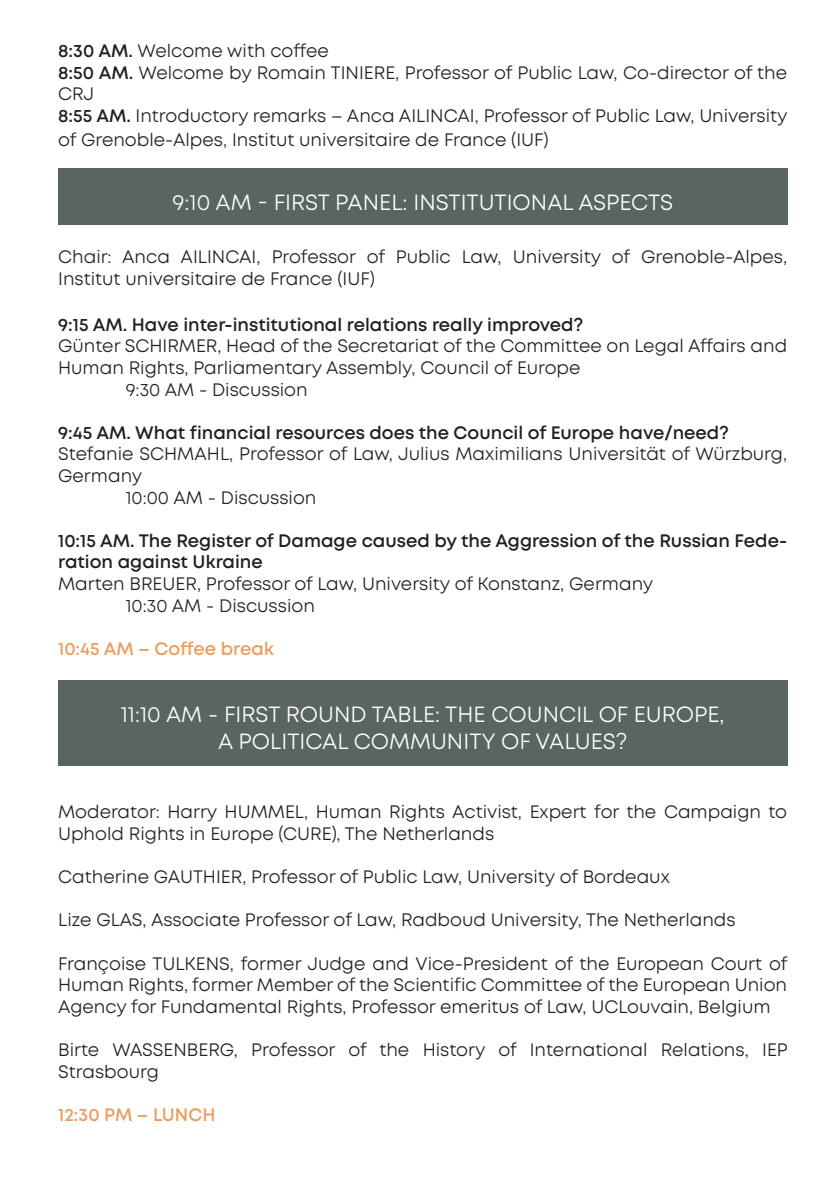
<style>
.page{position:relative;width:840px;height:1191px;background:#fff}
.page>*{position:absolute;margin:0;border:0;box-sizing:border-box;transform-origin:0 0}
.t1{font:22px/26.4px "Mont";color:#fff;text-align:center}
.t2{font:18px/21.6px "Mont";color:#231f20}
.t3{font:600 18px/21.6px "Mont";color:#231f20}
.t4{font:600 18px "Mont";color:#eb9e5e}
.s1{font-weight:600}
.s2{font-weight:700;color:#fff}
</style>
<div class="page">
<div style="left:58px;top:680px;width:728px;height:85px;background:#586561"></div>
<div style="left:58px;top:168px;width:729px;height:57px;background:#586561"></div>
<p class="t2" style="left:58px;top:40px;width:272px"><span class="s1">8:30 AM.</span> Welcome with coffee</p>
<p class="t2" style="left:58px;top:62px;width:730px"><span class="s1">8:50 AM.</span> Welcome by Romain TINIERE, Professor of Public Law, Co-director of the<br>CRJ</p>
<p class="t2" style="left:58px;top:104px;width:730px;line-height:24px"><span class="s1">8:55 AM.</span> Introductory remarks – Anca AILINCAI, Professor of Public Law, University of Grenoble-Alpes, Institut universitaire de France (IUF)</p>
<p class="t1" style="left:282px;top:182px;width:288px">ASPECTS INSTITUTIONNELS</p>
<p class="t1" style="left:172px;top:190px;width:501px">9:10 AM - FIRST PANEL: INSTITUTIONAL ASPECTS</p>
<p class="t2" style="left:58px;top:246px;width:730px">Chair: Anca AILINCAI, Professor of Public Law, University of Grenoble-Alpes,<br>Institut universitaire de France (IUF)</p>
<p class="t3" style="left:58px;top:314px;width:526px">9:15 AM. Have inter-institutional relations really improved?</p>
<p class="t2" style="left:58px;top:335px;width:730px">Günter SCHIRMER, Head of the Secretariat of the Committee on Legal Affairs and<br>Human Rights, Parliamentary Assembly, Council of Europe</p>
<p class="t2" style="left:126px;top:378px;width:183px">9:30 AM - Discussion</p>
<p class="t3" style="left:58px;top:422px;width:671px">9:45 AM. What financial resources does the Council of Europe have/need?</p>
<p class="t2" style="left:58px;top:443px;width:730px">Stefanie SCHMAHL, Professor of Law, Julius Maximilians Universität of Würzburg,<br>Germany</p>
<p class="t2" style="left:126px;top:486px;width:218px">10:00 AM - Discussion <span class="s2">1 é</span></p>
<p class="t3" style="left:58px;top:530px;width:730px">10:15 AM. The Register of Damage caused by the Aggression of the Russian Fede&shy;ration against Ukraine</p>
<p class="t2" style="left:58px;top:573px;width:596px">Marten BREUER, Professor of Law, University of Konstanz, Germany</p>
<p class="t2" style="left:126px;top:594px;width:190px">10:30 AM - Discussion</p>
<p class="t4" style="left:58px;top:637px;width:217px">10:45 AM – Coffee break</p>
<p class="t1" style="left:121px;top:701px;width:605px">11:10 AM - FIRST ROUND TABLE: THE COUNCIL OF EUROPE,<br>A POLITICAL COMMUNITY OF VALUES?</p>
<p class="t2" style="left:58px;top:801px;width:730px">Moderator: Harry HUMMEL, Human Rights Activist, Expert for the Campaign to<br>Uphold Rights in Europe (CURE), The Netherlands</p>
<p class="t2" style="left:58px;top:866px;width:612px">Catherine GAUTHIER, Professor of Public Law, University of Bordeaux</p>
<p class="t2" style="left:58px;top:909px;width:678px">Lize GLAS, Associate Professor of Law, Radboud University, The Netherlands</p>
<p class="t2" style="left:58px;top:952px;width:730px;text-align:justify">Françoise TULKENS, former Judge and Vice-President of the European Court of Human Rights, former Member of the Scientific Committee of the European Union Agency for Fundamental Rights, Professor emeritus of Law, UCLouvain, Belgium</p>
<p class="t2" style="left:58px;top:1039px;width:730px">Birte WASSENBERG, Professor of the History of International Relations, IEP<br>Strasbourg</p>
<p class="t4" style="left:58px;top:1102px;width:159px">12:30 PM – LUNCH</p>
</div>
